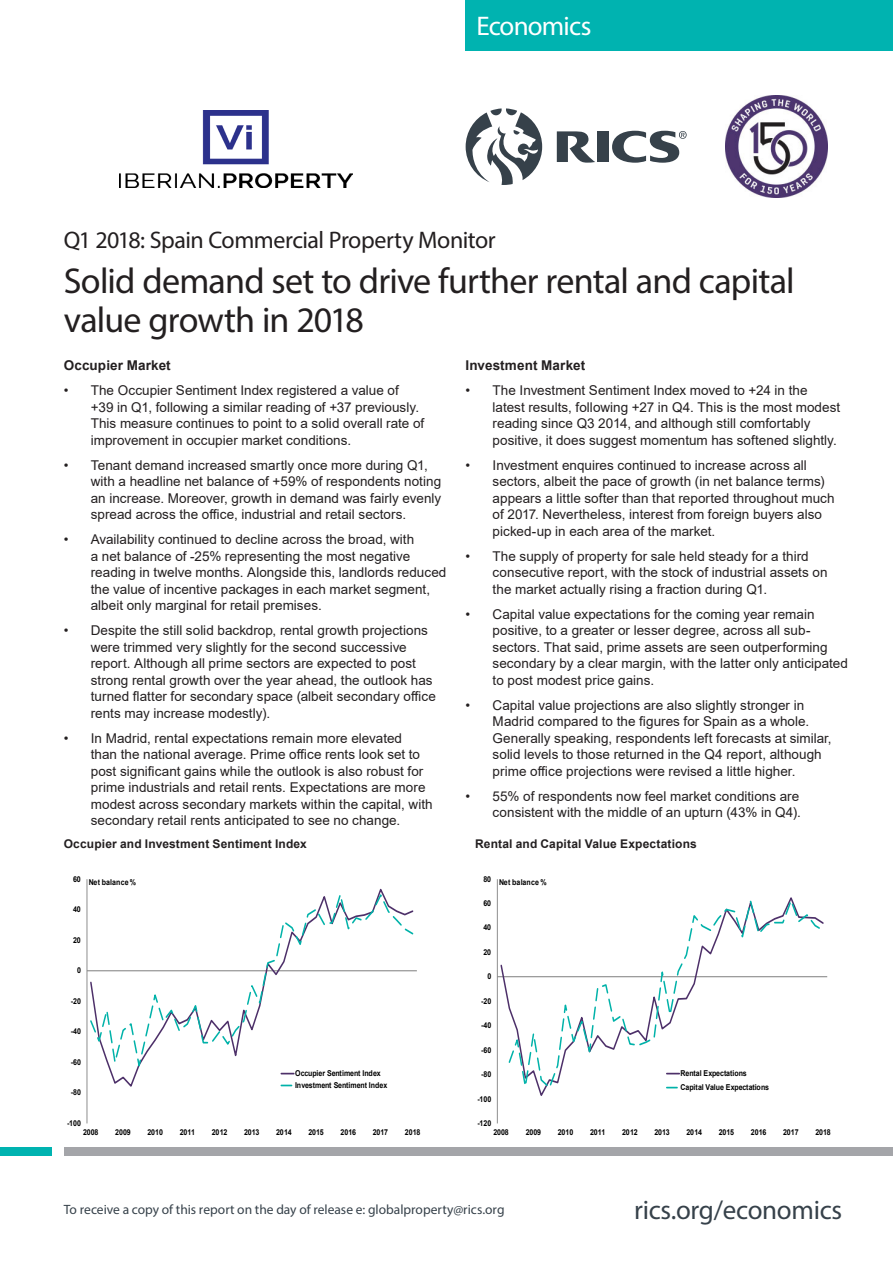
<style>
.page{position:relative;width:893px;height:1263px;background:#fff}
.page>*{position:absolute;margin:0;border:0;box-sizing:border-box;transform-origin:0 0}
.Document_Cover_Title{font:36px/39px "Myriad Pro";letter-spacing:-.025em;color:#231f20}
.t1{font:27px "Myriad Pro";letter-spacing:-.01em;color:#36414a}
.t2{font:27px "Myriad Pro";letter-spacing:-.03em;color:#fff}
.Document_Cover_Sub-t{font:24px "Myriad Pro";letter-spacing:-.02em;color:#231f20}
.t3{font:13.5px/16.5px "Arial";color:#231f20}
.t4{font:13.5px "Myriad Pro";color:#36414a}
.Body_Text{font:700 13.5px "Arial";letter-spacing:.01em;color:#231f20}
.Chart_description_te{font:700 12px "Arial";letter-spacing:.01em;color:#231f20}
.t5{font:700 8.1px/12.1px "Arial";letter-spacing:-.015em;color:#000;scale:.88 1}
.t6{font:700 8.1px "Arial";letter-spacing:.02em;color:#000;scale:.88 1}
</style>
<div class="page">
<div style="left:466px;top:0;width:427px;height:51px;background:#00b3b0"></div>
<div style="left:0;top:1147px;width:51px;height:8px;background:#00b3b0"></div>
<div style="left:64px;top:1147px;width:829px;height:8px;background:#a4a5a9"></div>
<svg style="left:466px;top:108px;width:76px;height:77px"></svg>
<svg style="left:612px;top:131px;width:75px;height:32px"></svg>
<svg style="left:557px;top:131px;width:38px;height:32px"></svg>
<div style="left:597px;top:131px;width:12px;height:31px;background:#36414a"></div>
<img style="left:725px;top:96px;width:102px;height:101px">
<hr style="left:87px;top:879px;width:1px;height:244px;background:#868686">
<hr style="left:87px;top:970px;width:330px;height:1px;background:#868686">
<svg style="left:89px;top:889px;width:326px;height:184px"></svg>
<svg style="left:281px;top:1073px;width:13px;height:1px"></svg>
<svg style="left:281px;top:1085px;width:12px;height:1px"></svg>
<hr style="left:497px;top:879px;width:1px;height:244px;background:#868686">
<hr style="left:497px;top:976px;width:330px;height:1px;background:#868686">
<svg style="left:507px;top:897px;width:318px;height:198px"></svg>
<svg style="left:667px;top:1073px;width:12px;height:1px"></svg>
<svg style="left:667px;top:1087px;width:12px;height:1px"></svg>
<img style="left:119px;top:111px;width:234px;height:76px">
<h2 class="t2" style="left:476px;top:10px;width:116px">Economics</h2>
<p class="Document_Cover_Sub-t" style="left:64px;top:225px;width:434px">Q1 2018: Spain Commercial Property Monitor</p>
<p class="Document_Cover_Title" style="left:64px;top:261px;width:732px">Solid demand set to drive further rental and capital value growth in 2018</p>
<p class="Body_Text" style="left:466px;top:356px;width:121px">Investment Market</p>
<p class="t3" style="left:493px;top:382px;width:349px;text-indent:-27px">• The Investment Sentiment Index moved to +24 in the latest results, following +27 in Q4. This is the most modest reading since Q3 2014, and although still comfortably positive, it does suggest momentum has softened slightly.</p>
<p class="t3" style="left:493px;top:457px;width:343px;text-indent:-27px">• Investment enquires continued to increase across all sectors, albeit the pace of growth (in net balance terms) appears a little softer than that reported throughout much of 2017. Nevertheless, interest from foreign buyers also picked-up in each area of the market.</p>
<p class="t3" style="left:493px;top:548px;width:336px;text-indent:-27px">• The supply of property for sale held steady for a third consecutive report, with the stock of industrial assets on the market actually rising a fraction during Q1.</p>
<p class="t3" style="left:493px;top:606px;width:357px;text-indent:-27px">• Capital value expectations for the coming year remain positive, to a greater or lesser degree, across all sub&shy;sectors. That said, prime assets are seen outperforming secondary by a clear margin, with the latter only anticipated to post modest price gains.</p>
<p class="t3" style="left:493px;top:697px;width:341px;text-indent:-27px">• Capital value projections are also slightly stronger in Madrid compared to the figures for Spain as a whole.<br>Generally speaking, respondents left forecasts at similar, solid levels to those returned in the Q4 report, although prime office projections were revised a little higher.</p>
<p class="t3" style="left:466px;top:788px;width:337px;text-align:right">• 55% of respondents now feel market conditions are consistent with the middle of an upturn (43% in Q4).</p>
<p class="Body_Text" style="left:64px;top:356px;width:109px">Occupier Market</p>
<p class="t3" style="left:91px;top:382px;width:335px;text-indent:-27px">• The Occupier Sentiment Index registered a value of +39 in Q1, following a similar reading of +37 previously.<br>This measure continues to point to a solid overall rate of improvement in occupier market conditions.</p>
<p class="t3" style="left:91px;top:457px;width:352px;text-indent:-27px">• Tenant demand increased smartly once more during Q1, with a headline net balance of +59% of respondents noting an increase. Moreover, growth in demand was fairly evenly spread across the office, industrial and retail sectors.</p>
<p class="t3" style="left:91px;top:531px;width:357px;text-indent:-27px">• Availability continued to decline across the broad, with<br>a net balance of -25% representing the most negative reading in twelve months. Alongside this, landlords reduced the value of incentive packages in each market segment, albeit only marginal for retail premises.</p>
<p class="t3" style="left:91px;top:622px;width:347px;text-indent:-27px">• Despite the still solid backdrop, rental growth projections were trimmed very slightly for the second successive report. Although all prime sectors are expected to post strong rental growth over the year ahead, the outlook has turned flatter for secondary space (albeit secondary office rents may increase modestly).</p>
<p class="t3" style="left:91px;top:730px;width:343px;text-indent:-27px">• In Madrid, rental expectations remain more elevated<br>than the national average. Prime office rents look set to post significant gains while the outlook is also robust for prime industrials and retail rents. Expectations are more modest across secondary markets within the capital, with secondary retail rents anticipated to see no change.</p>
<p class="Chart_description_te" style="left:64px;top:835px;width:245px">Occupier and Investment Sentiment Index</p>
<p class="Chart_description_te" style="left:475px;top:835px;width:223px">Rental and Capital Value Expectations</p>
<p class="t5" style="left:73px;top:873px;width:10px">60</p>
<p class="t5" style="left:73px;top:903px;width:10px">40</p>
<p class="t6" style="left:89px;top:876px;width:55px">Net balance %</p>
<p class="t5" style="left:73px;top:934px;width:10px">20</p>
<p class="t5" style="left:77px;top:964px;width:6px">0</p>
<p class="t5" style="left:71px;top:995px;width:13px">-20</p>
<p class="t5" style="left:71px;top:1025px;width:13px">-40</p>
<p class="t5" style="left:71px;top:1056px;width:13px">-60</p>
<p class="t5" style="left:71px;top:1086px;width:13px">-80</p>
<p class="t5" style="left:67px;top:1117px;width:17px">-100</p>
<p class="t5" style="left:295px;top:1067px;width:106px">Occupier Sentiment Index<br>Investment Sentiment Index</p>
<p class="t5" style="left:83px;top:1126px;width:19px">2008</p>
<p class="t5" style="left:115px;top:1126px;width:19px">2009</p>
<p class="t5" style="left:147px;top:1126px;width:19px">2010</p>
<p class="t5" style="left:180px;top:1126px;width:19px">2011</p>
<p class="t5" style="left:212px;top:1126px;width:19px">2012</p>
<p class="t5" style="left:244px;top:1126px;width:19px">2013</p>
<p class="t5" style="left:276px;top:1126px;width:19px">2014</p>
<p class="t5" style="left:308px;top:1126px;width:19px">2015</p>
<p class="t5" style="left:341px;top:1126px;width:19px">2016</p>
<p class="t5" style="left:373px;top:1126px;width:19px">2017</p>
<p class="t5" style="left:405px;top:1126px;width:19px">2018</p>
<p class="t5" style="left:483px;top:873px;width:10px">80</p>
<p class="t5" style="left:483px;top:897px;width:10px">60</p>
<p class="t5" style="left:483px;top:922px;width:10px">40</p>
<p class="t5" style="left:483px;top:946px;width:10px">20</p>
<p class="t5" style="left:487px;top:970px;width:6px">0</p>
<p class="t5" style="left:481px;top:995px;width:13px">-20</p>
<p class="t5" style="left:481px;top:1019px;width:13px">-40</p>
<p class="t5" style="left:481px;top:1044px;width:13px">-60</p>
<p class="t5" style="left:481px;top:1068px;width:13px">-80</p>
<p class="t5" style="left:477px;top:1093px;width:17px">-100</p>
<p class="t5" style="left:477px;top:1117px;width:17px">-120</p>
<p class="t6" style="left:499px;top:876px;width:55px">Net balance %</p>
<p class="t5" style="left:681px;top:1067px;width:102px;line-height:13.8px">Rental Expectations<br>Capital Value Expectations</p>
<p class="t5" style="left:493px;top:1126px;width:19px">2008</p>
<p class="t5" style="left:526px;top:1126px;width:19px">2009</p>
<p class="t5" style="left:558px;top:1126px;width:19px">2010</p>
<p class="t5" style="left:590px;top:1126px;width:19px">2011</p>
<p class="t5" style="left:622px;top:1126px;width:19px">2012</p>
<p class="t5" style="left:654px;top:1126px;width:19px">2013</p>
<p class="t5" style="left:687px;top:1126px;width:19px">2014</p>
<p class="t5" style="left:719px;top:1126px;width:19px">2015</p>
<p class="t5" style="left:751px;top:1126px;width:19px">2016</p>
<p class="t5" style="left:783px;top:1126px;width:19px">2017</p>
<p class="t5" style="left:815px;top:1126px;width:19px">2018</p>
<p class="t4" style="left:64px;top:1201px;width:442px">To receive a copy of this report on the day of release e: globalproperty@rics.org</p>
<h2 class="t1" style="left:634px;top:1194px;width:210px">rics.org/economics</h2>
</div>
